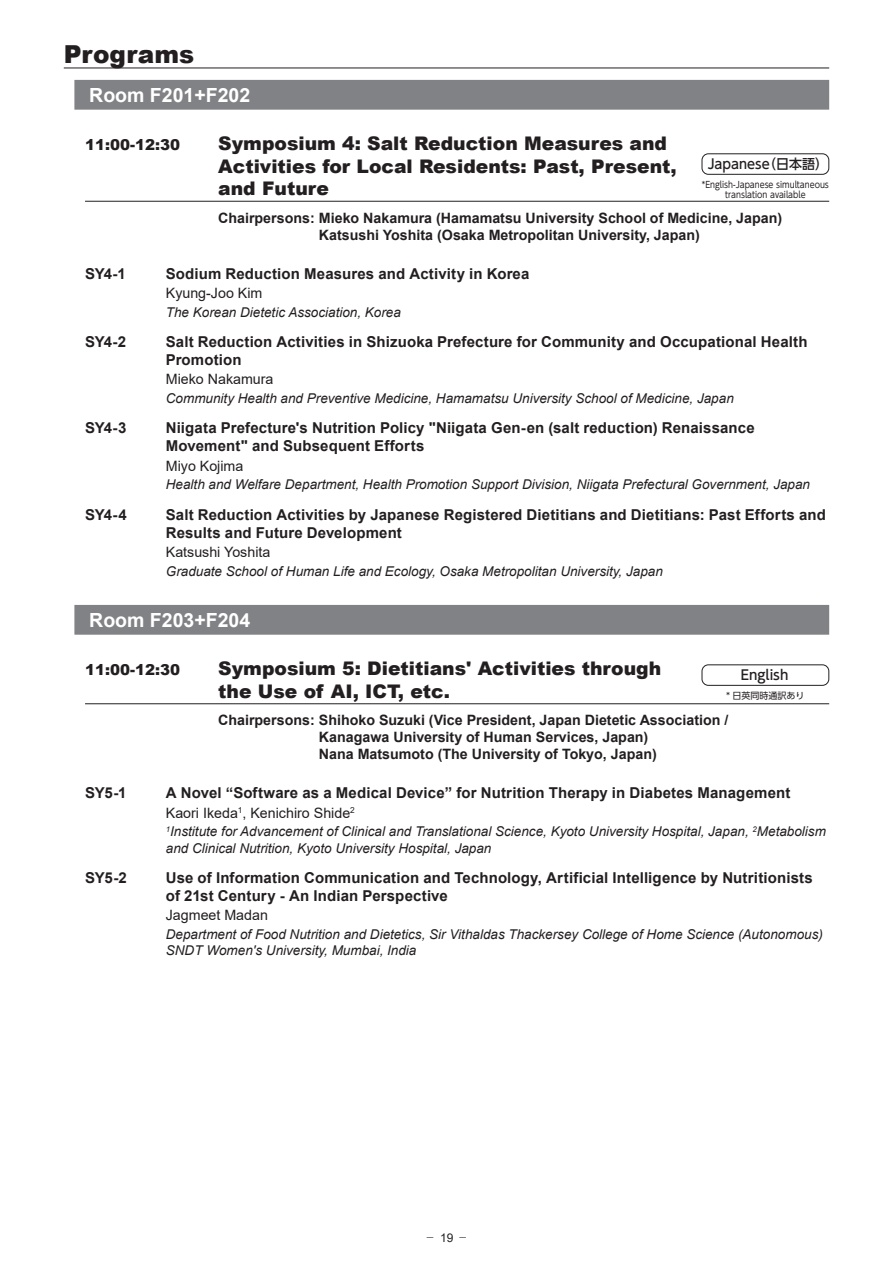
<style>
.page{position:relative;width:893px;height:1263px;background:#fff}
.page>*{position:absolute;margin:0;border:0;box-sizing:border-box;transform-origin:0 0}
.t1{font:900 24.75px "Arial";color:#231f20}
.t2{font:700 19.5px "Arial";color:#fff}
.t3{font:900 18.75px/22.5px "Arial";color:#231f20}
.t4{font:700 15px/18px "Arial";letter-spacing:.01em;color:#231f20}
.t5{font:900 15px "Arial";color:#231f20}
.t6{font:700 14.25px/17.1px "Arial";color:#231f20}
.t7{font:14.25px "Arial";color:#231f20}
.t8{font:italic 13.5px/16.2px "Arial";color:#231f20}
.t9{font:500 13.5px "UD Shin Go Pro";color:#231f20;scale:.96 1}
.t10{font:500 13.5px "UD Shin Go Pro";color:#231f20}
.t11{font:300 12px "Ryumin Pro";color:#231f20}
.t12{font:9px/10.5px "UD Shin Go Pro";color:#231f20;text-align:center;scale:.88 1}
.t13{font:9px "UD Shin Go Pro";color:#231f20}
.s1{font-family:"Arial";font-weight:400}
</style>
<div class="page">
<hr style="left:64px;top:68px;width:765px;height:1px;background:#231f20">
<div style="left:74px;top:80px;width:755px;height:30px;background:#808285"></div>
<hr style="left:85px;top:201px;width:744px;height:1px;background:#231f20">
<div style="left:74px;top:605px;width:755px;height:30px;background:#808285"></div>
<hr style="left:85px;top:703px;width:744px;height:1px;background:#231f20">
<div style="left:702px;top:153px;width:127px;height:22px;border:1px solid #231f20;border-radius:6px"></div>
<div style="left:702px;top:664px;width:127px;height:22px;border:1px solid #231f20;border-radius:6px"></div>
<h1 class="t1" style="left:64px;top:36px;width:132px">Programs</h1>
<h2 class="t2" style="left:89px;top:81px;width:162px">Room F201+F202</h2>
<p class="t5" style="left:85px;top:134px;width:97px">11:00-12:30</p>
<p class="t3" style="left:218px;top:132px;width:460px">Symposium 4: Salt Reduction Measures and<br>Activities for Local Residents: Past, Present, and Future</p>
<p class="t6" style="left:319px;top:209px;width:465px;text-indent:-101px">Chairpersons: Mieko Nakamura (Hamamatsu University School of Medicine, Japan)<br>Katsushi Yoshita (Osaka Metropolitan University, Japan)</p>
<p class="t4" style="left:85px;top:265px;width:42px">SY4-1</p>
<p class="t4" style="left:166px;top:265px;width:365px">Sodium Reduction Measures and Activity in Korea</p>
<p class="t7" style="left:166px;top:283px;width:98px">Kyung-Joo Kim</p>
<p class="t8" style="left:166px;top:304px;width:237px">The Korean Dietetic Association, Korea</p>
<p class="t4" style="left:85px;top:333px;width:42px">SY4-2</p>
<p class="t4" style="left:166px;top:333px;width:643px">Salt Reduction Activities in Shizuoka Prefecture for Community and Occupational Health<br>Promotion</p>
<p class="t7" style="left:166px;top:370px;width:109px">Mieko Nakamura</p>
<p class="t8" style="left:166px;top:390px;width:569px">Community Health and Preventive Medicine, Hamamatsu University School of Medicine, Japan</p>
<p class="t4" style="left:85px;top:419px;width:43px">SY4-3</p>
<p class="t4" style="left:166px;top:419px;width:590px">Niigata Prefecture's Nutrition Policy "Niigata Gen-en (salt reduction) Renaissance<br>Movement" and Subsequent Efforts</p>
<p class="t7" style="left:166px;top:456px;width:79px">Miyo Kojima</p>
<p class="t8" style="left:166px;top:477px;width:646px">Health and Welfare Department, Health Promotion Support Division, Niigata Prefectural Government, Japan</p>
<p class="t4" style="left:85px;top:505px;width:43px">SY4-4</p>
<p class="t4" style="left:166px;top:505px;width:662px">Salt Reduction Activities by Japanese Registered Dietitians and Dietitians: Past Efforts and<br>Results and Future Development</p>
<p class="t7" style="left:166px;top:542px;width:106px">Katsushi Yoshita</p>
<p class="t8" style="left:166px;top:563px;width:499px">Graduate School of Human Life and Ecology, Osaka Metropolitan University, Japan</p>
<h2 class="t2" style="left:89px;top:606px;width:162px">Room F203+F204</h2>
<p class="t5" style="left:85px;top:659px;width:97px">11:00-12:30</p>
<p class="t3" style="left:218px;top:657px;width:444px">Symposium 5: Dietitians' Activities through the Use of AI, ICT, etc.</p>
<p class="t6" style="left:319px;top:712px;width:411px;text-indent:-101px">Chairpersons: Shihoko Suzuki (Vice President, Japan Dietetic Association /<br>Kanagawa University of Human Services, Japan)<br>Nana Matsumoto (The University of Tokyo, Japan)</p>
<p class="t4" style="left:85px;top:784px;width:43px">SY5-1</p>
<p class="t4" style="left:166px;top:784px;width:626px">A Novel “Software as a Medical Device” for Nutrition Therapy in Diabetes Management</p>
<p class="t7" style="left:166px;top:803px;width:191px">Kaori Ikeda<sup>1</sup>, Kenichiro Shide<sup>2</sup></p>
<p class="t8" style="left:166px;top:824px;width:662px"><sup>1</sup>Institute for Advancement of Clinical and Translational Science, Kyoto University Hospital, Japan, <sup>2</sup>Metabolism and Clinical Nutrition, Kyoto University Hospital, Japan</p>
<p class="t4" style="left:85px;top:869px;width:43px">SY5-2</p>
<p class="t4" style="left:166px;top:869px;width:648px">Use of Information Communication and Technology, Artificial Intelligence by Nutritionists of 21st Century - An Indian Perspective</p>
<p class="t7" style="left:166px;top:905px;width:104px">Jagmeet Madan</p>
<p class="t8" style="left:166px;top:926px;width:659px">Department of Food Nutrition and Dietetics, Sir Vithaldas Thackersey College of Home Science (Autonomous)<br>SNDT Women's University, Mumbai, India</p>
<p class="t9" style="left:708px;top:153px;width:127px">Japanese（日本語）</p>
<p class="t12" style="left:702px;top:179px;width:146px">*English-Japanese simultaneous translation available</p>
<p class="t10" style="left:741px;top:664px;width:49px">English</p>
<p class="t13" style="left:726px;top:688px;width:80px">* 日英同時通訳あり</p>
<p class="t11" style="left:424px;top:1228px;width:46px">－ <span class="s1">19</span> －</p>
</div>
